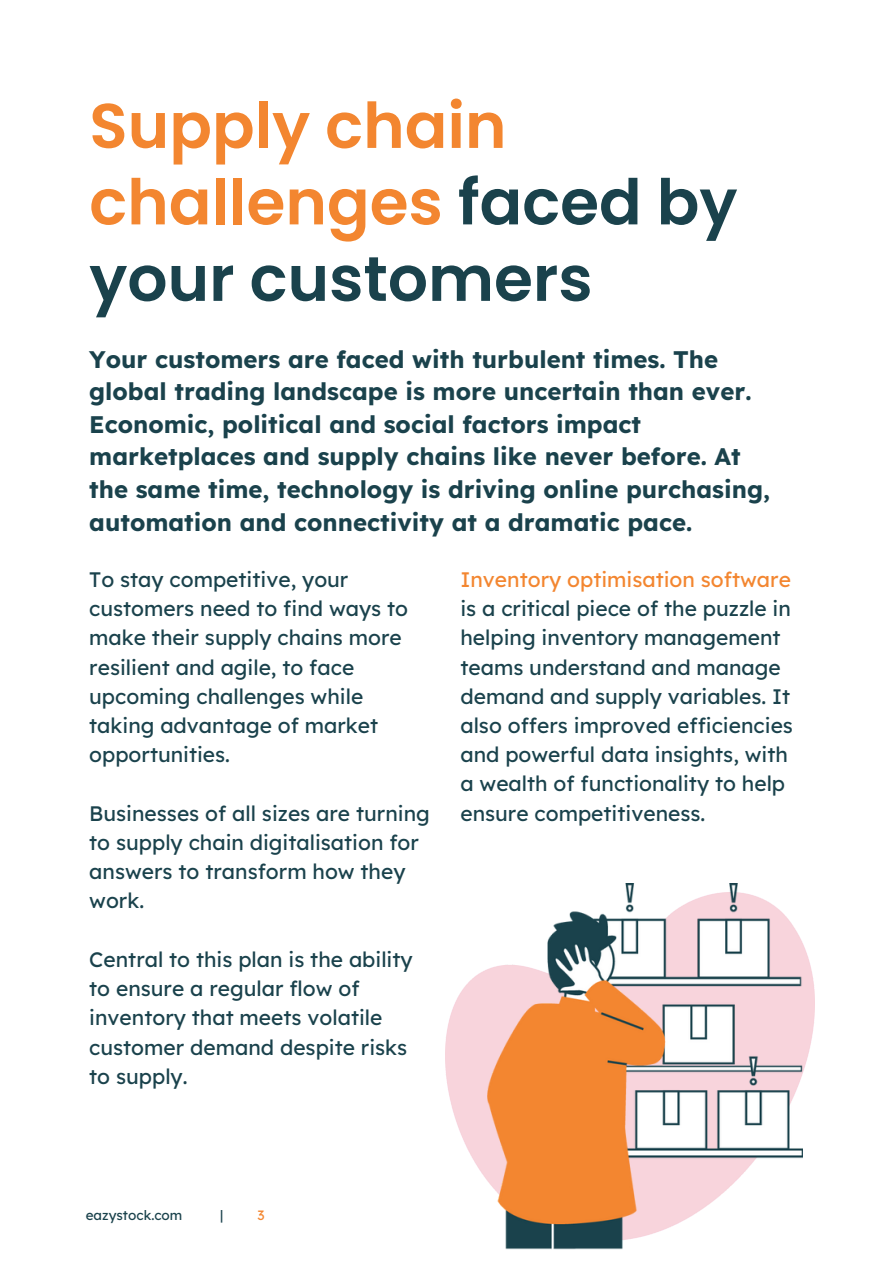
<style>
.page{position:relative;width:893px;height:1264px;background:#fff}
.page>*{position:absolute;margin:0;border:0;box-sizing:border-box;transform-origin:0 0}
.t1{font:600 63px/76.5px "Poppins";color:#f38630}
.t2{font:700 24px/32.5px "Lexend";color:#1a424c}
.t3{font:21px/29.2px "Lexend";color:#1a424c}
.t4{font:13.5px "Lexend";color:#1a424c}
.t5{font:13.5px "Lexend";color:#f38630}
.s1{color:#1a424c}
.s2{color:#f38630}
</style>
<div class="page">
<img style="left:446px;top:942px;width:368px;height:238px">
<img style="left:487px;top:883px;width:315px;height:366px">
<p class="t1" style="left:89px;top:88px;width:649px">Supply chain challenges <span class="s1">faced by your customers</span></p>
<p class="t2" style="left:89px;top:342px;width:682px">Your customers are faced with turbulent times. The global trading landscape is more uncertain than ever.<br>Economic, political and social factors impact marketplaces and supply chains like never before. At the same time, technology is driving online purchasing, automation and connectivity at a dramatic pace.</p>
<p class="t3" style="left:89px;top:564px;width:320px">To stay competitive, your customers need to find ways to make their supply chains more resilient and agile, to face upcoming challenges while taking advantage of market opportunities.</p>
<p class="t3" style="left:89px;top:798px;width:342px">Businesses of all sizes are turning to supply chain digitalisation for answers to transform how they work.</p>
<p class="t3" style="left:460px;top:564px;width:334px"><span class="s2">Inventory optimisation software </span>is a critical piece of the puzzle in helping inventory management teams understand and manage demand and supply variables. It also offers improved efficiencies and powerful data insights, with a wealth of functionality to help ensure competitiveness.</p>
<p class="t3" style="left:89px;top:944px;width:325px">Central to this plan is the ability to ensure a regular flow of inventory that meets volatile customer demand despite risks to supply.</p>
<p class="t4" style="left:86px;top:1205px;width:98px">eazystock.com</p>
<p class="t4" style="left:220px;top:1205px;width:5px">|</p>
<p class="t5" style="left:257px;top:1205px;width:9px">3</p>
</div>
